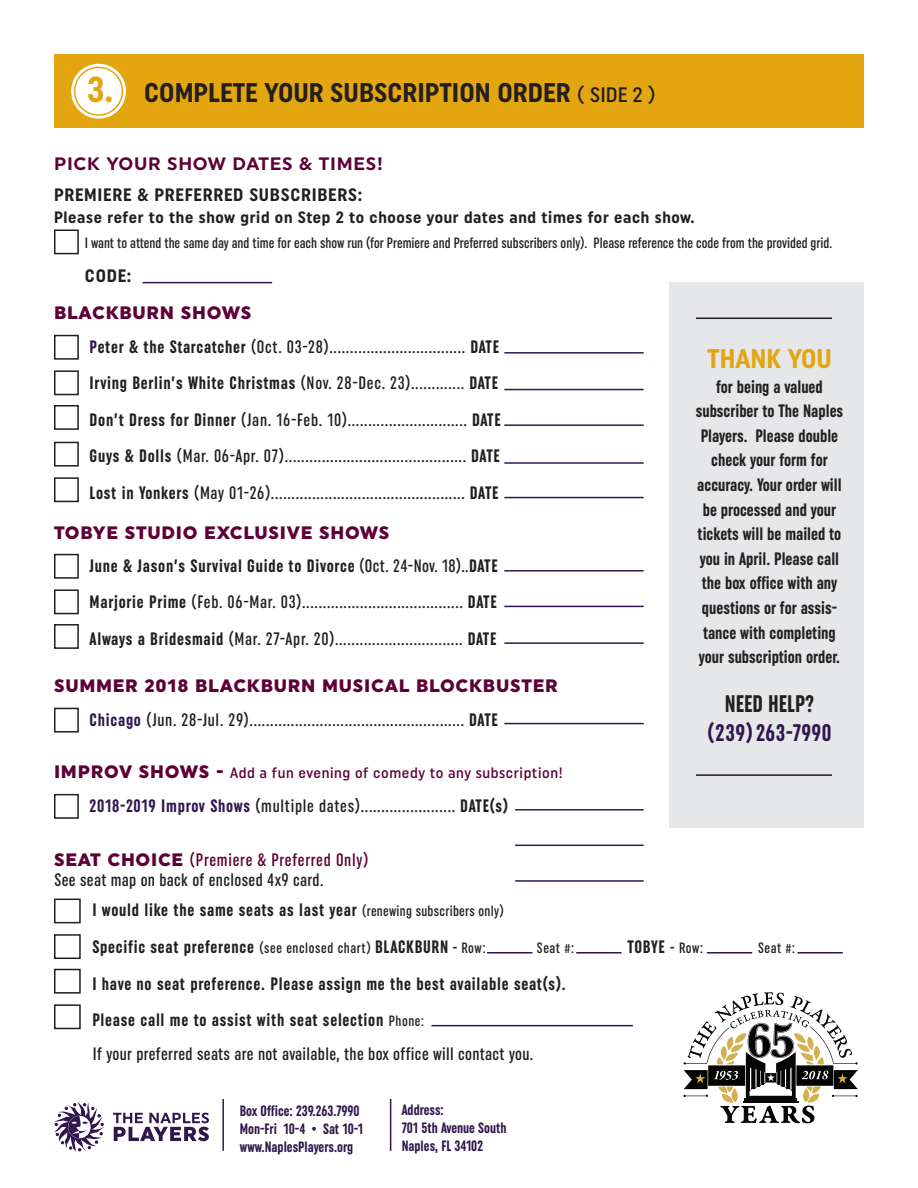
<style>
.page{position:relative;width:918px;height:1188px;background:#fff}
.page>*{position:absolute;margin:0;border:0;box-sizing:border-box;transform-origin:0 0}
.t1{font:700 36px "Uniform Condensed";color:#e3a610}
.t2{font:700 27px "Uniform Condensed";color:#231f20}
.t3{font:700 27px "Uniform Condensed";color:#e3a610}
.t4{font:700 extra-condensed 24px "Uniform";letter-spacing:.02em;color:#2f174d}
.t5{font:700 extra-condensed 24px "Uniform";color:#231f20}
.t6{font:500 extra-condensed 18px "Uniform";letter-spacing:.04em;color:#231f20}
.t7{font:700 extra-condensed 18px "Uniform";letter-spacing:.04em;color:#231f20}
.t8{font:700 extra-condensed 18px/24.6px "Uniform";color:#231f20;text-align:center}
.t9{font:500 extra-condensed 18px "Uniform";letter-spacing:.02em;color:#231f20}
.t10{font:900 18px "Uniform";letter-spacing:.04em;color:#5e0137}
.t11{font:700 18px "Uniform Condensed";letter-spacing:.04em;color:#231f20}
.t12{font:500 extra-condensed 18px "Uniform";letter-spacing:.04em;color:#5e0137}
.t13{font:700 18px "Uniform";letter-spacing:.04em;color:#5e0137}
.t14{font:700 16.5px "Uniform Condensed";letter-spacing:.04em;color:#231f20}
.t15{font:500 extra-condensed 15px "Uniform";color:#231f20}
.t16{font:700 extra-condensed 15px "Uniform";color:#2f174d}
.t17{font:500 15px "Uniform Condensed";letter-spacing:.04em;color:#5e0137}
.s1{font-weight:500;font-size:21px}
.s2{font-weight:700;color:#2f174d}
.s3{font-weight:700}
.s4{font-weight:500}
.s5{font-family:"Uniform";font-weight:900;font-size:18px}
.s6{font-weight:900;font-stretch:normal}
.s7{font-weight:500;font-size:15px}
.s8{font-size:15px}
</style>
<div class="page">
<div style="left:54px;top:54px;width:810px;height:74px;background:#e3a610"></div>
<svg style="left:71px;top:64px;width:55px;height:55px"></svg>
<div style="left:75px;top:67px;width:47px;height:48px;background:#fff;border-radius:50%"></div>
<div style="left:74px;top:67px;width:49px;height:49px;border:2px solid #e3a610;border-radius:50%"></div>
<div style="left:54px;top:230px;width:25px;height:24px;border:2px solid #231f20"></div>
<div style="left:54px;top:899px;width:27px;height:24px;border:2px solid #231f20"></div>
<div style="left:54px;top:934px;width:27px;height:25px;border:2px solid #231f20"></div>
<div style="left:54px;top:969px;width:27px;height:25px;border:2px solid #231f20"></div>
<div style="left:54px;top:1004px;width:27px;height:25px;border:2px solid #231f20"></div>
<hr style="left:143px;top:282px;width:129px;height:1px;background:#2f174d">
<div style="left:54px;top:554px;width:25px;height:25px;border:2px solid #231f20"></div>
<div style="left:54px;top:589px;width:25px;height:25px;border:2px solid #231f20"></div>
<div style="left:54px;top:624px;width:25px;height:25px;border:2px solid #231f20"></div>
<hr style="left:504px;top:570px;width:140px;height:2px;background:#2f174d">
<hr style="left:504px;top:606px;width:140px;height:1px;background:#2f174d">
<hr style="left:504px;top:642px;width:140px;height:2px;background:#2f174d">
<div style="left:54px;top:708px;width:25px;height:25px;border:2px solid #231f20"></div>
<hr style="left:504px;top:723px;width:140px;height:1px;background:#2f174d">
<div style="left:54px;top:335px;width:25px;height:25px;border:2px solid #231f20"></div>
<div style="left:54px;top:370px;width:25px;height:25px;border:2px solid #231f20"></div>
<div style="left:54px;top:405px;width:25px;height:25px;border:2px solid #231f20"></div>
<div style="left:54px;top:442px;width:25px;height:25px;border:2px solid #231f20"></div>
<div style="left:54px;top:477px;width:25px;height:25px;border:2px solid #231f20"></div>
<hr style="left:504px;top:389px;width:140px;height:1px;background:#2f174d">
<hr style="left:504px;top:352px;width:140px;height:2px;background:#2f174d">
<hr style="left:504px;top:424px;width:140px;height:2px;background:#2f174d">
<hr style="left:504px;top:462px;width:140px;height:2px;background:#2f174d">
<hr style="left:504px;top:497px;width:140px;height:1px;background:#2f174d">
<div style="left:670px;top:283px;width:194px;height:545px;background:#e6e7e9"></div>
<hr style="left:696px;top:318px;width:136px;height:1px;background:#231f20">
<hr style="left:696px;top:774px;width:136px;height:2px;background:#231f20">
<div style="left:54px;top:794px;width:25px;height:25px;border:2px solid #231f20"></div>
<hr style="left:515px;top:809px;width:129px;height:2px;background:#2f174d">
<hr style="left:487px;top:952px;width:45px;height:2px;background:#2f174d">
<hr style="left:707px;top:952px;width:45px;height:2px;background:#2f174d">
<hr style="left:576px;top:952px;width:46px;height:2px;background:#2f174d">
<hr style="left:797px;top:952px;width:46px;height:2px;background:#2f174d">
<hr style="left:431px;top:1025px;width:202px;height:1px;background:#2f174d">
<svg style="left:54px;top:1102px;width:51px;height:49px"></svg>
<svg style="left:113px;top:1113px;width:96px;height:28px"></svg>
<hr style="left:222px;top:1099px;width:2px;height:52px;background:#2f174d">
<hr style="left:390px;top:1099px;width:1px;height:52px;background:#2f174d">
<hr style="left:515px;top:845px;width:129px;height:1px;background:#2f174d">
<hr style="left:515px;top:880px;width:129px;height:2px;background:#2f174d">
<svg style="left:684px;top:992px;width:174px;height:131px"></svg>
<p class="t1" style="left:87px;top:68px;width:28px">3.</p>
<p class="t2" style="left:144px;top:76px;width:513px">COMPLETE YOUR SUBSCRIPTION ORDER <span class="s1">( SIDE 2 )</span></p>
<p class="t13" style="left:54px;top:153px;width:330px">PICK YOUR SHOW DATES &amp; TIMES!</p>
<p class="t11" style="left:54px;top:184px;width:310px">PREMIERE &amp; PREFERRED SUBSCRIBERS:</p>
<p class="t14" style="left:54px;top:207px;width:642px">Please refer to the show grid on Step 2 to choose your dates and times for each show.</p>
<p class="t15" style="left:85px;top:234px;width:749px">I want to attend the same day and time for each show run (for Premiere and Preferred subscribers only). Please reference the code from the provided grid.</p>
<p class="t11" style="left:85px;top:265px;width:48px">CODE:</p>
<p class="t10" style="left:54px;top:302px;width:199px">BLACKBURN SHOWS</p>
<p class="t9" style="left:90px;top:336px;width:411px"><span class="s2">P</span><span class="s3">eter &amp; the Starcatcher</span> (Oct. 03-28)................................. <span class="s3">DATE</span></p>
<p class="t7" style="left:90px;top:373px;width:410px">Irving Berlin’s White Christmas <span class="s4">(Nov. 28-Dec. 23).............</span> DATE</p>
<p class="t6" style="left:90px;top:409px;width:413px"><span class="s3">Don’t Dress for Dinner</span> (Jan. 16-Feb. 10)............................. <span class="s3">DATE</span></p>
<p class="t6" style="left:90px;top:446px;width:412px"><span class="s3">Guys &amp; Dolls</span> (Mar. 06-Apr. 07)............................................ <span class="s3">DATE</span></p>
<p class="t9" style="left:90px;top:482px;width:410px"><span class="s3">Lost in Yonkers</span> (May 01-26)............................................... <span class="s3">DATE</span></p>
<p class="t10" style="left:54px;top:522px;width:337px">TOBYE STUDIO EXCLUSIVE SHOWS</p>
<p class="t7" style="left:90px;top:555px;width:410px">June &amp; Jason’s Survival Guide to Divorce <span class="s4">(Oct. 24-Nov. 18)..</span>DATE</p>
<p class="t6" style="left:90px;top:592px;width:409px"><span class="s3">Marjorie Prime</span> (Feb. 06-Mar. 03)....................................... <span class="s3">DATE</span></p>
<p class="t6" style="left:90px;top:628px;width:408px"><span class="s3">Always a Bridesmaid</span> (Mar. 27-Apr. 20)............................... <span class="s3">DATE</span></p>
<p class="t10" style="left:54px;top:675px;width:505px">SUMMER 2018 BLACKBURN MUSICAL BLOCKBUSTER</p>
<p class="t6" style="left:90px;top:709px;width:410px"><span class="s2">Chicago</span> (Jun. 28-Jul. 29).................................................... <span class="s3">DATE</span></p>
<p class="t17" style="left:54px;top:764px;width:510px"><span class="s5">IMPROV SHOWS -</span> Add a fun evening of comedy to any subscription!</p>
<p class="t6" style="left:90px;top:795px;width:420px"><span class="s2">2018-2019 Improv Shows</span> (multiple dates)....................... <span class="s3">DATE(s)</span></p>
<p class="t12" style="left:54px;top:849px;width:316px"><span class="s6">SEAT CHOICE</span> (Premiere &amp; Preferred Only)</p>
<p class="t9" style="left:55px;top:869px;width:270px">See seat map on back of enclosed 4x9 card.</p>
<p class="t3" style="left:707px;top:342px;width:126px">THANK YOU</p>
<p class="t8" style="left:696px;top:374px;width:149px">for being a valued subscriber to The Naples<br>Players. Please double check your form for accuracy. Your order will be processed and your tickets will be mailed to you in April. Please call the box office with any questions or for assis&shy;tance with completing your subscription order.</p>
<p class="t5" style="left:725px;top:690px;width:91px">NEED HELP?</p>
<p class="t4" style="left:707px;top:719px;width:126px">(239) 263-7990</p>
<p class="t7" style="left:92px;top:900px;width:413px">I would like the same seats as last year <span class="s7">(renewing subscribers only)</span></p>
<p class="t7" style="left:92px;top:936px;width:395px">Specific seat preference <span class="s7">(see enclosed chart)</span> BLACKBURN <span class="s8">-</span> <span class="s7">Row:</span></p>
<p class="t15" style="left:537px;top:939px;width:38px">Seat #:</p>
<p class="t8" style="left:627px;top:934px;width:77px">TOBYE <span class="s8">-</span> <span class="s7">Row:</span></p>
<p class="t15" style="left:758px;top:939px;width:38px">Seat #:</p>
<p class="t7" style="left:92px;top:973px;width:475px">I have no seat preference. Please assign me the best available seat(s).</p>
<p class="t7" style="left:92px;top:1010px;width:333px">Please call me to assist with seat selection <span class="s7">Phone:</span></p>
<p class="t9" style="left:93px;top:1043px;width:442px">If your preferred seats are not available, the box office will contact you.</p>
<p class="t16" style="left:240px;top:1102px;width:121px">Box Office: 239.263.7990</p>
<p class="t16" style="left:240px;top:1120px;width:125px">Mon-Fri 10-4 • Sat 10-1</p>
<p class="t16" style="left:240px;top:1138px;width:115px">www.NaplesPlayers.org</p>
<p class="t16" style="left:402px;top:1102px;width:44px">Address:</p>
<p class="t16" style="left:402px;top:1120px;width:106px">701 5th Avenue South</p>
<p class="t16" style="left:402px;top:1138px;width:83px">Naples, FL 34102</p>
</div>
